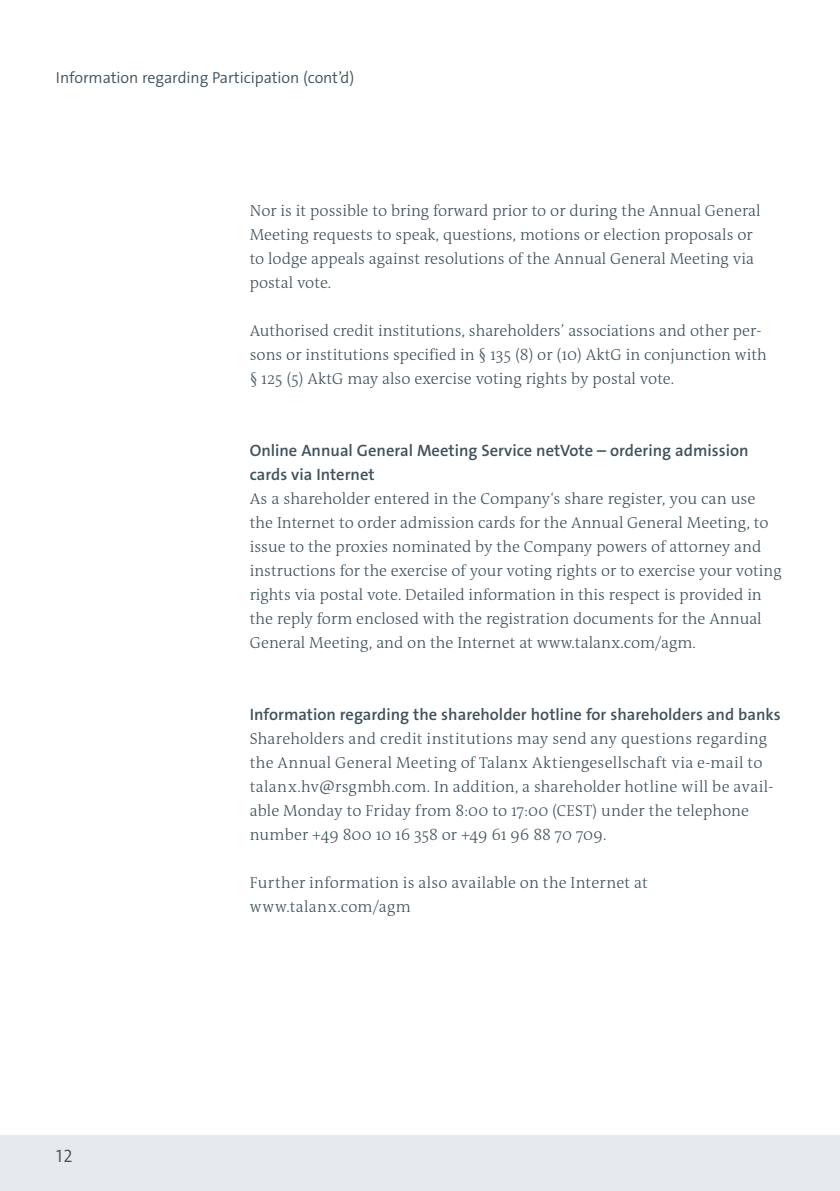
<style>
.page{position:relative;width:840px;height:1191px;background:#fff}
.page>*{position:absolute;margin:0;border:0;box-sizing:border-box;transform-origin:0 0}
.t1{font:18px "The Sans LP4 Se Lig";color:#41525c}
.Subhead{font:16.4px/24px "The Sans LP6 Se Bld";color:#41525c}
.Copy{font:16.4px "The Sans LP6 Se Bld";color:#41525c}
.Copy-2{font:300 16px/24px "The Antiqua B W3";color:#41525c}
.Headline{font:16px "The Sans LP4 Se Lig";letter-spacing:-.005em;color:#41525c}
.Copy-3{font:300 16px "The Antiqua B W3";letter-spacing:.025em;color:#41525c}
</style>
<div class="page">
<div style="left:0;top:1134px;width:839px;height:57px;background:#e6eaed"></div>
<p class="Headline" style="left:56px;top:68px;width:299px">Information regarding Participation (cont’d)</p>
<p class="Copy-2" style="left:249px;top:199px;width:512px">Nor is it possible to bring forward prior to or during the Annual General Meeting requests to speak, questions, motions or election proposals or to lodge appeals against resolutions of the Annual General Meeting via postal vote.</p>
<p class="Copy-2" style="left:249px;top:319px;width:518px">Authorised credit institutions, shareholders’ associations and other per&shy;sons or institutions specified in § 135 (8) or (10) AktG in conjunction with § 125 (5) AktG may also exercise voting rights by postal vote.</p>
<p class="Subhead" style="left:249px;top:439px;width:500px">Online Annual General Meeting Service netVote – ordering admission cards via Internet</p>
<p class="Copy-2" style="left:249px;top:487px;width:533px">As a shareholder entered in the Company‘s share register, you can use the Internet to order admission cards for the Annual General Meeting, to issue to the proxies nominated by the Company powers of attorney and instructions for the exercise of your voting rights or to exercise your voting rights via postal vote. Detailed information in this respect is provided in the reply form enclosed with the registration documents for the Annual General Meeting, and on the Internet at www.talanx.com/agm.</p>
<p class="t1" style="left:56px;top:1144px;width:18px">12</p>
<p class="Copy" style="left:249px;top:704px;width:532px">Information regarding the shareholder hotline for shareholders and banks</p>
<p class="Copy-2" style="left:249px;top:727px;width:525px">Shareholders and credit institutions may send any questions regarding the Annual General Meeting of Talanx Aktiengesellschaft via e-mail to talanx.hv@rsgmbh.com. In addition, a shareholder hotline will be avail&shy;able Monday to Friday from 8:00 to 17:00 (CEST) under the telephone number +49 800 10 16 358 or +49 61 96 88 70 709.</p>
<p class="Copy-2" style="left:249px;top:871px;width:399px">Further information is also available on the Internet at</p>
<p class="Copy-3" style="left:249px;top:896px;width:162px">www.talanx.com/agm</p>
</div>
